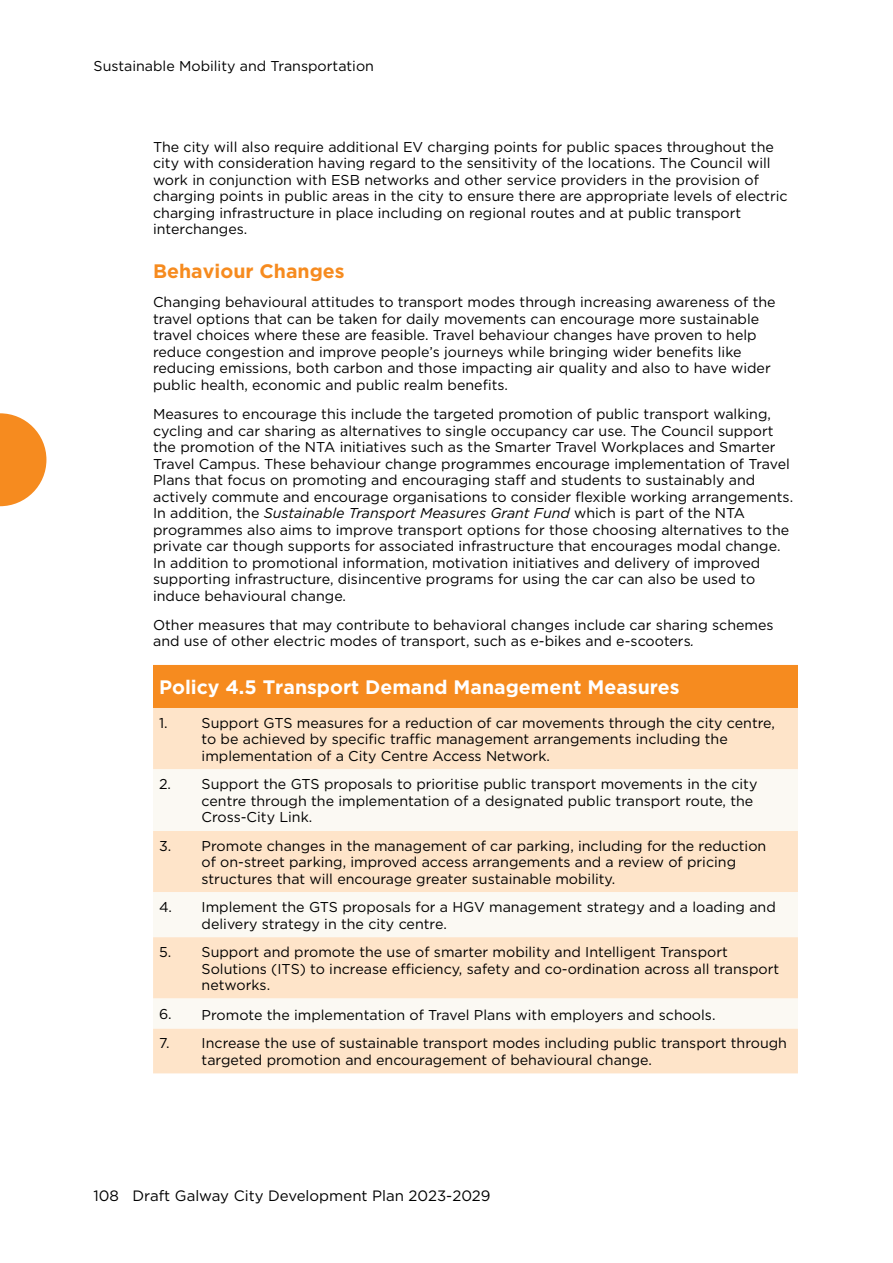
<style>
.page{position:relative;width:893px;height:1263px;background:#fff}
.page>*{position:absolute;margin:0;border:0;box-sizing:border-box;transform-origin:0 0}
.t1{font:700 19.5px "Gotham";color:#fff}
.t2{font:700 19.5px "Gotham";color:#f68b1f}
.t3{font:15px "Gotham";color:#000}
.t4{font:14.25px/16.5px "Gotham";color:#000}
.s1{font-style:italic}
</style>
<div class="page">
<svg style="left:0;top:413px;width:46px;height:93px"></svg>
<div style="left:153px;top:665px;width:645px;height:43px;background:#f68b1f"></div>
<div style="left:153px;top:708px;width:645px;height:365px;background:#fee4c9"></div>
<svg style="left:153px;top:769px;width:645px;height:259px;fill:#fbf9f3"></svg>
<p class="t4" style="left:94px;top:57px;width:282px">Sustainable Mobility and Transportation</p>
<p class="t4" style="left:153px;top:138px;width:636px">The city will also require additional EV charging points for public spaces throughout the city with consideration having regard to the sensitivity of the locations. The Council will work in conjunction with ESB networks and other service providers in the provision of charging points in public areas in the city to ensure there are appropriate levels of electric charging infrastructure in place including on regional routes and at public transport interchanges.</p>
<h1 class="t2" style="left:153px;top:260px;width:193px">Behaviour Changes</h1>
<p class="t4" style="left:153px;top:294px;width:624px">Changing behavioural attitudes to transport modes through increasing awareness of the travel options that can be taken for daily movements can encourage more sustainable travel choices where these are feasible. Travel behaviour changes have proven to help reduce congestion and improve people’s journeys while bringing wider benefits like reducing emissions, both carbon and those impacting air quality and also to have wider public health, economic and public realm benefits.</p>
<p class="t4" style="left:153px;top:405px;width:642px">Measures to encourage this include the targeted promotion of public transport walking, cycling and car sharing as alternatives to single occupancy car use. The Council support the promotion of the NTA initiatives such as the Smarter Travel Workplaces and Smarter Travel Campus. These behaviour change programmes encourage implementation of Travel Plans that focus on promoting and encouraging staff and students to sustainably and actively commute and encourage organisations to consider flexible working arrangements.<br>In addition, the <span class="s1">Sustainable Transport Measures Grant Fund</span> which is part of the NTA programmes also aims to improve transport options for those choosing alternatives to the private car though supports for associated infrastructure that encourages modal change.<br>In addition to promotional information, motivation initiatives and delivery of improved supporting infrastructure, disincentive programs for using the car can also be used to induce behavioural change.</p>
<p class="t4" style="left:153px;top:616px;width:622px">Other measures that may contribute to behavioral changes include car sharing schemes and use of other electric modes of transport, such as e-bikes and e-scooters<span class="s1">.</span></p>
<h1 class="t1" style="left:159px;top:676px;width:522px">Policy 4.5 Transport Demand Management Measures</h1>
<p class="t4" style="left:202px;top:714px;width:575px;text-indent:-43px">1. Support GTS measures for a reduction of car movements through the city centre, to be achieved by specific traffic management arrangements including the implementation of a City Centre Access Network.</p>
<p class="t4" style="left:202px;top:776px;width:557px;text-indent:-43px">2. Support the GTS proposals to prioritise public transport movements in the city centre through the implementation of a designated public transport route, the<br>Cross-City Link.</p>
<p class="t4" style="left:202px;top:837px;width:566px;text-indent:-43px">3. Promote changes in the management of car parking, including for the reduction of on-street parking, improved access arrangements and a review of pricing structures that will encourage greater sustainable mobility.</p>
<p class="t4" style="left:202px;top:898px;width:576px;text-indent:-43px">4. Implement the GTS proposals for a HGV management strategy and a loading and delivery strategy in the city centre.</p>
<p class="t4" style="left:202px;top:943px;width:579px;text-indent:-43px">5. Support and promote the use of smarter mobility and Intelligent Transport<br>Solutions (ITS) to increase efficiency, safety and co-ordination across all transport networks.</p>
<p class="t4" style="left:159px;top:1006px;width:558px">6. Promote the implementation of Travel Plans with employers and schools.</p>
<p class="t4" style="left:202px;top:1035px;width:587px;text-indent:-43px">7. Increase the use of sustainable transport modes including public transport through targeted promotion and encouragement of behavioural change.</p>
<p class="t3" style="left:94px;top:1186px;width:399px">108 Draft Galway City Development Plan 2023-2029</p>
</div>
